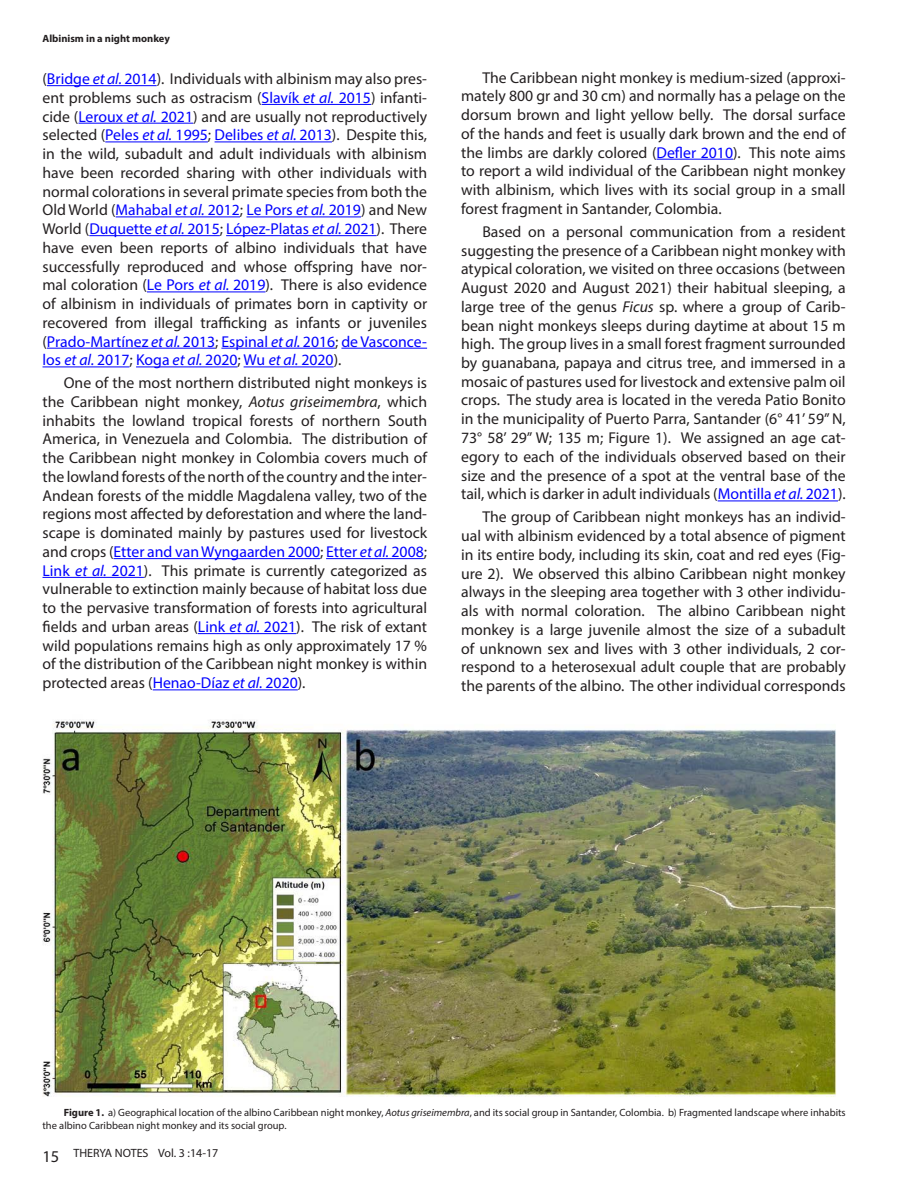
<style>
.page{position:relative;width:918px;height:1188px;background:#fff}
.page>*{position:absolute;margin:0;border:0;box-sizing:border-box;transform-origin:0 0}
.t1{font:15.75px/18.8px "Myriad Pro";color:#231f20;text-align:justify}
.t2{font:12px "Myriad Pro";color:#231f20}
.t3{font:10.5px/13.5px "Myriad Pro";color:#231f20}
.t4{font:700 10.5px "Myriad Pro";color:#231f20}
.s1{color:#00f}
.s2{font-style:italic;color:#00f}
.s3{font-size:15.6px;color:#00f}
.s4{font-style:italic;font-size:15.6px;color:#00f}
.s5{font-style:italic}
.s6{font-size:15.6px}
.s7{font-weight:700}
.s8{font-size:16.5px}
</style>
<div class="page">
<hr style="left:47px;top:85px;width:110px;height:1px;background:#00f">
<hr style="left:262px;top:104px;width:109px;height:1px;background:#00f">
<hr style="left:78px;top:123px;width:115px;height:1px;background:#00f">
<hr style="left:105px;top:142px;width:103px;height:1px;background:#00f">
<hr style="left:215px;top:142px;width:117px;height:1px;background:#00f">
<hr style="left:116px;top:217px;width:124px;height:1px;background:#00f">
<hr style="left:247px;top:217px;width:114px;height:1px;background:#00f">
<hr style="left:89px;top:235px;width:131px;height:1px;background:#00f">
<hr style="left:226px;top:235px;width:151px;height:1px;background:#00f">
<hr style="left:147px;top:292px;width:118px;height:1px;background:#00f">
<hr style="left:47px;top:348px;width:168px;height:1px;background:#00f">
<hr style="left:221px;top:348px;width:114px;height:1px;background:#00f">
<hr style="left:341px;top:348px;width:86px;height:1px;background:#00f">
<hr style="left:43px;top:367px;width:86px;height:1px;background:#00f">
<hr style="left:136px;top:367px;width:102px;height:1px;background:#00f">
<hr style="left:244px;top:367px;width:90px;height:1px;background:#00f">
<hr style="left:114px;top:558px;width:206px;height:1px;background:#00f">
<hr style="left:326px;top:558px;width:98px;height:1px;background:#00f">
<hr style="left:43px;top:577px;width:101px;height:1px;background:#00f">
<hr style="left:198px;top:633px;width:98px;height:1px;background:#00f">
<hr style="left:153px;top:689px;width:145px;height:1px;background:#00f">
<hr style="left:657px;top:159px;width:76px;height:1px;background:#00f">
<hr style="left:718px;top:501px;width:120px;height:1px;background:#00f">
<img style="left:43px;top:719px;width:794px;height:378px">
<p class="t4" style="left:43px;top:31px;width:129px">Albinism in a night monkey</p>
<p class="t1" style="left:43px;top:69px;width:386px">(<span class="s1">Bridge</span> <span class="s2">et al.</span> <span class="s1">2014</span>). Individuals with albinism may also pres&shy;ent problems such as ostracism (<span class="s1">Slavík</span> <span class="s2">et al.</span> <span class="s1">2015</span>) infanti&shy;cide (<span class="s1">Leroux</span> <span class="s2">et al.</span> <span class="s1">2021</span>) and are usually not reproductively selected (<span class="s1">Peles</span> <span class="s2">et al.</span> <span class="s1">1995</span>; <span class="s1">Delibes</span> <span class="s2">et al.</span> <span class="s1">2013</span>). Despite this, in the wild, subadult and adult individuals with albinism have been recorded sharing with other individuals with normal colorations in several primate species from both the Old World (<span class="s3">Mahabal</span> <span class="s4">et al.</span> <span class="s3">2012</span>; <span class="s1">Le Pors</span> <span class="s2">et al.</span> <span class="s1">2019</span>) and New World (<span class="s1">Duquette</span> <span class="s2">et al.</span> <span class="s1">2015</span>; <span class="s1">López-Platas</span> <span class="s2">et al.</span> <span class="s1">2021</span>). There have even been reports of albino individuals that have successfully reproduced and whose offspring have nor&shy;mal coloration (<span class="s1">Le Pors</span> <span class="s2">et al.</span> <span class="s1">2019</span>). There is also evidence of albinism in individuals of primates born in captivity or recovered from illegal trafficking as infants or juveniles (<span class="s1">Prado-Martínez</span> <span class="s2">et al.</span> <span class="s1">2013</span>; <span class="s1">Espinal</span> <span class="s2">et al.</span> <span class="s1">2016</span>; <span class="s1">de Vasconce&shy;los</span> <span class="s2">et al.</span> <span class="s1">2017</span>; <span class="s1">Koga</span> <span class="s2">et al.</span> <span class="s1">2020</span>; <span class="s1">Wu</span> <span class="s2">et al.</span> <span class="s1">2020</span>).</p>
<p class="t1" style="left:43px;top:373px;width:386px;text-indent:21px">One of the most northern distributed night monkeys is the Caribbean night monkey, <span class="s5">Aotus griseimembra</span>, which inhabits the lowland tropical forests of northern South America, in Venezuela and Colombia. The distribution of the Caribbean night monkey in Colombia covers much of the lowland forests of the north of the country and the inter-Andean forests of the middle Magdalena valley, two of the regions most affected by deforestation and where the land&shy;scape is dominated mainly by pastures used for livestock and crops (<span class="s1">Etter and van Wyngaarden 2000</span>; <span class="s1">Etter</span> <span class="s2">et al.</span> <span class="s1">2008</span>; <span class="s1">Link</span> <span class="s2">et al.</span> <span class="s1">2021</span>). This primate is currently categorized as vulnerable to extinction mainly because of habitat loss due to the pervasive transformation of forests into agricultural fields and urban areas (<span class="s1">Link</span> <span class="s2">et al.</span> <span class="s1">2021</span>). The risk of extant wild populations remains high as only approximately 17 % of the distribution of the Caribbean night monkey is within protected areas (<span class="s1">Henao-Díaz</span> <span class="s2">et al.</span> <span class="s1">2020</span>).</p>
<p class="t1" style="left:461px;top:68px;width:386px;text-indent:21px">The Caribbean night monkey is medium-sized (approxi&shy;mately 800 gr and 30 cm) and normally has a pelage on the dorsum brown and light yellow belly. The dorsal surface of the hands and feet is usually dark brown and the end of the limbs are darkly colored (<span class="s1">Defler 2010</span>). This note aims to report a wild individual of the Caribbean night monkey with albinism, which lives with its social group in a small forest fragment in Santander, Colombia.</p>
<p class="t1" style="left:461px;top:222px;width:386px;text-indent:21px">Based on a personal communication from a resident suggesting the presence of a Caribbean night monkey with atypical coloration, we visited on three occasions (between August 2020 and August 2021) their habitual sleeping, a large tree of the genus <span class="s5">Ficus</span> sp. where a group of Carib&shy;bean night monkeys sleeps during daytime at about 15 m high. The group lives in a small forest fragment surrounded by guanabana, papaya and citrus tree, and immersed in a mosaic of pastures used for livestock and extensive palm oil crops. The study area is located in the vereda Patio Bonito in the municipality of Puerto Parra, Santander (6<span class="s6">°</span> 41’ 59’’ N, 73<span class="s6">°</span> 58’ 29’’ W; 135 m; Figure 1). We assigned an age cat&shy;egory to each of the individuals observed based on their size and the presence of a spot at the ventral base of the tail, which is darker in adult individuals (<span class="s1">Montilla</span> <span class="s2">et al.</span> <span class="s1">2021</span>).</p>
<p class="t1" style="left:461px;top:507px;width:386px;text-indent:21px">The group of Caribbean night monkeys has an individ&shy;ual with albinism evidenced by a total absence of pigment in its entire body, including its skin, coat and red eyes (Fig&shy;ure 2). We observed this albino Caribbean night monkey always in the sleeping area together with 3 other individu&shy;als with normal coloration. The albino Caribbean night monkey is a large juvenile almost the size of a subadult of unknown sex and lives with 3 other individuals, 2 cor&shy;respond to a heterosexual adult couple that are probably the parents of the albino. The other individual corresponds</p>
<p class="t3" style="left:43px;top:1105px;width:805px;text-indent:21px"><span class="s7">Figure 1.</span> a) Geographical location of the albino Caribbean night monkey, <span class="s5">Aotus griseimembra</span>, and its social group in Santander, Colombia. b) Fragmented landscape where inhabits the albino Caribbean night monkey and its social group.</p>
<p class="t2" style="left:43px;top:1146px;width:177px"><span class="s8">15</span> THERYA NOTES Vol. 3 :14-17</p>
</div>
